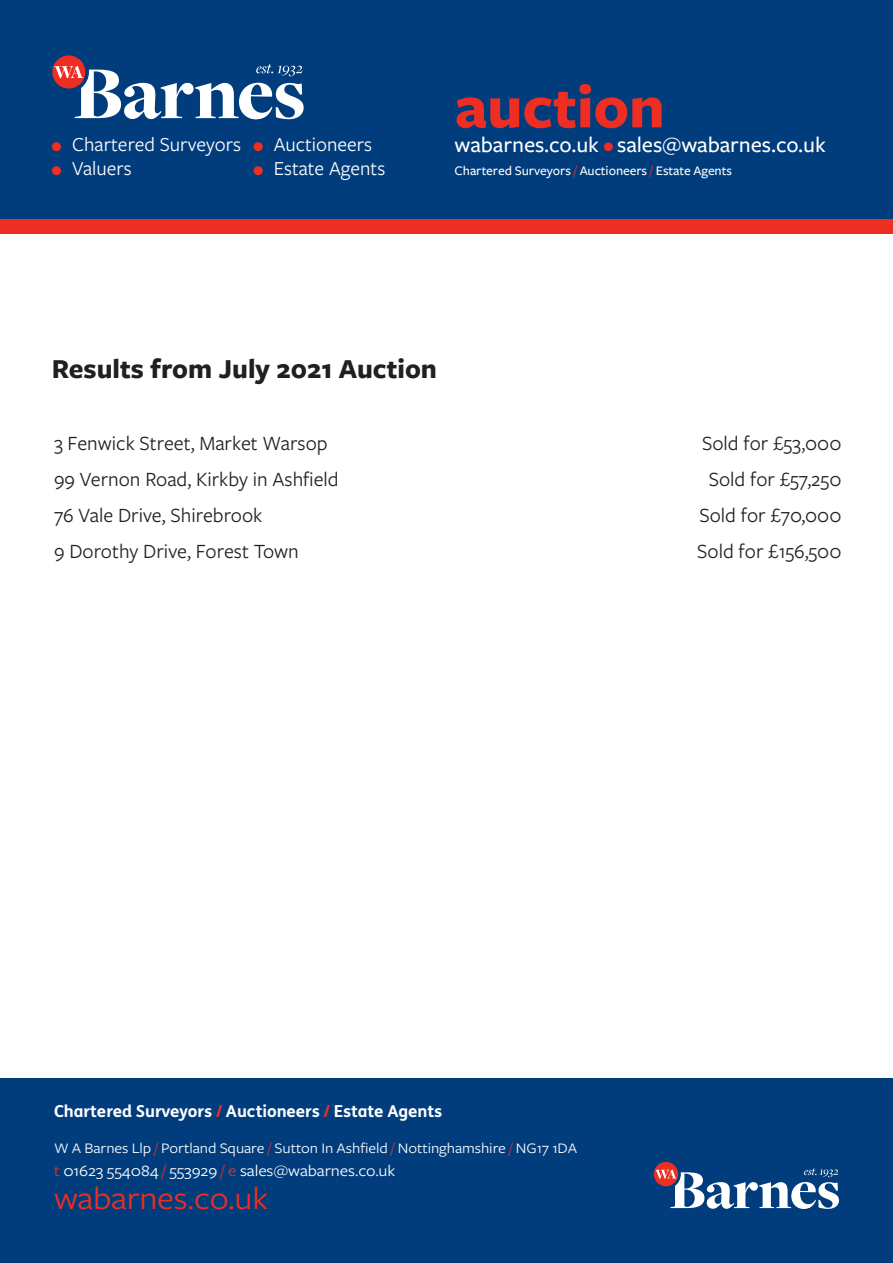
<style>
.page{position:relative;width:893px;height:1263px;background:#fff}
.page>*{position:absolute;margin:0;border:0;box-sizing:border-box;transform-origin:0 0}
.t1{font:700 62.25px "Freight Sans Pro";letter-spacing:-.005em;color:#ee2e22}
.t2{font:33px "Freight Sans Pro";letter-spacing:-.005em;color:#ee2e22;scale:1.09 1}
.t3{font:700 28.5px "Freight Sans Pro";color:#231f20}
.t4{font:500 22.65px "Freight Sans Pro";letter-spacing:-.005em;color:#fff}
.t5{font:21px "Freight Sans Pro";color:#231f20}
.t6{font:20.55px/23.5px "Freight Sans Pro";color:#fff}
.t7{font:700 16.5px "FS Me";letter-spacing:-.005em;color:#fff}
.t8{font:16.5px "Freight Sans Pro";letter-spacing:-.005em;color:#fff;scale:1.09 1}
.t9{font:15.15px "Freight Sans Pro";letter-spacing:-.005em;color:#fff;scale:1.09 1}
.t10{font:500 13.5px "Freight Sans Pro";letter-spacing:-.005em;color:#fff}
.s1{color:#ee2e22}
.s2{font-weight:400;font-size:13.35px;color:#ee2e22}
</style>
<div class="page">
<div style="left:0;top:1078px;width:893px;height:185px;background:#013d7d"></div>
<div style="left:654px;top:1162px;width:24px;height:24px;background:#ee2e22;border-radius:50%"></div>
<svg style="left:655px;top:1168px;width:184px;height:41px"></svg>
<div style="left:0;top:0;width:893px;height:226px;background:#013d7d"></div>
<div style="left:0;top:219px;width:893px;height:14px;background:#ee2e22"></div>
<div style="left:52px;top:55px;width:33px;height:33px;background:#ee2e22;border-radius:50%"></div>
<svg style="left:54px;top:64px;width:250px;height:55px"></svg>
<p class="t6" style="left:52px;top:132px;width:322px"><span class="s1">X</span> Chartered Surveyors <span class="s1">X</span> Auctioneers<br><span class="s1">X</span> Valuers</p>
<p class="t6" style="left:253px;top:155px;width:134px"><span class="s1">X</span> Estate Agents</p>
<h1 class="t1" style="left:455px;top:64px;width:212px">auction</h1>
<p class="t4" style="left:455px;top:130px;width:372px">wabarnes.co.uk <span class="s2">b</span> sales@wabarnes.co.uk</p>
<p class="t10" style="left:455px;top:161px;width:279px">Chartered Surveyors <span class="s1">/</span> Auctioneers <span class="s1">/</span> Estate Agents</p>
<h3 class="t3" style="left:52px;top:349px;width:387px">Results from July 2021 Auction</h3>
<p class="t5" style="left:54px;top:429px;width:275px">3 Fenwick Street, Market Warsop</p>
<p class="t5" style="left:702px;top:429px;width:141px">Sold for £53,000</p>
<p class="t5" style="left:54px;top:465px;width:286px">99 Vernon Road, Kirkby in Ashfield</p>
<p class="t5" style="left:709px;top:465px;width:134px">Sold for £57,250</p>
<p class="t5" style="left:54px;top:501px;width:210px">76 Vale Drive, Shirebrook</p>
<p class="t5" style="left:699px;top:501px;width:144px">Sold for £70,000</p>
<p class="t5" style="left:54px;top:537px;width:246px">9 Dorothy Drive, Forest Town</p>
<p class="t5" style="left:697px;top:537px;width:146px">Sold for £156,500</p>
<p class="t7" style="left:54px;top:1098px;width:390px">Chartered Surveyors <span class="s1">/</span> Auctioneers <span class="s1">/</span> Estate Agents</p>
<p class="t9" style="left:54px;top:1138px;width:481px">W A Barnes Llp <span class="s1">/</span> Portland Square <span class="s1">/</span> Sutton In Ashfield <span class="s1">/</span> Nottinghamshire <span class="s1">/</span> NG17 1DA</p>
<p class="t8" style="left:54px;top:1159px;width:315px"><span class="s1">t</span> 01623 554084 <span class="s1">/</span> 553929 <span class="s1">/ e</span> sales@wabarnes.co.uk</p>
<h2 class="t2" style="left:54px;top:1176px;width:198px">wabarnes.co.uk</h2>
</div>
